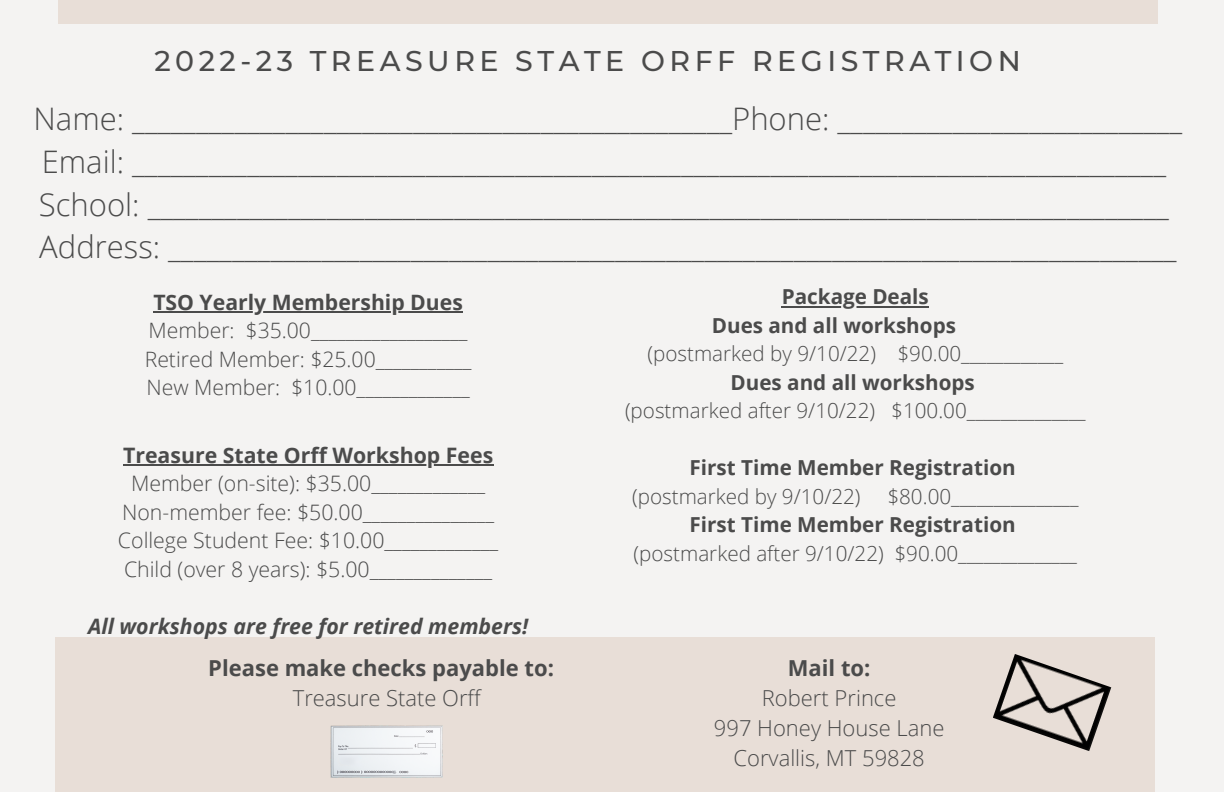
<style>
.page{position:relative;width:1224px;height:792px;background:#f4f3f2}
.page>*{position:absolute;margin:0;border:0;box-sizing:border-box;transform-origin:0 0}
.t1{font:300 31px/42.8px "Open Sans";color:#4b4b4b}
.t2{font:500 28.4px "Montserrat";letter-spacing:.16em;color:#4b4b4b}
.t3{font:300 22px/30px "Open Sans";color:#4b4b4b;text-align:center}
.t4{font:700 22px "Open Sans";color:#4b4b4b}
.t5{font:300 21.2px/28.4px "Open Sans";color:#4b4b4b}
.t6{font:700 21.2px "Open Sans";color:#4b4b4b}
.t7{font:italic 700 21.2px "Open Sans";color:#4b4b4b}
.t8{font:300 20.6px "Open Sans";color:#4b4b4b}
.t9{font:700 20.6px/28.4px "Open Sans";color:#4b4b4b}
</style>
<div class="page">
<div style="left:56px;top:638px;width:1099px;height:154px;background:#e8ded7"></div>
<div style="left:58px;top:0;width:1100px;height:24px;background:#e8ded7"></div>
<img style="left:330px;top:725px;width:113px;height:53px">
<img style="left:993px;top:654px;width:118px;height:97px">
<hr style="left:153px;top:311px;width:310px;height:2px;background:#4b4b4b">
<hr style="left:123px;top:464px;width:370px;height:2px;background:#4b4b4b">
<hr style="left:782px;top:306px;width:147px;height:1px;background:#4b4b4b">
<p class="t2" style="left:154px;top:44px;width:868px">2022-23 TREASURE STATE ORFF REGISTRATION</p>
<p class="t1" style="left:34px;top:97px;width:1150px">Name: _______________________________________________Phone: ___________________________ Email: _________________________________________________________________________________ School: ________________________________________________________________________________ Address: _______________________________________________________________________________</p>
<p class="t6" style="left:153px;top:287px;width:311px">TSO Yearly Membership Dues</p>
<p class="t5" style="left:145px;top:316px;width:328px">Member: $35.00__________________<br>Retired Member: $25.00___________<br>New Member: $10.00_____________</p>
<p class="t6" style="left:123px;top:440px;width:372px">Treasure State Orff Workshop Fees</p>
<p class="t5" style="left:118px;top:469px;width:382px;text-align:center">Member (on-site): $35.00_____________ Non-member fee: $50.00_______________ College Student Fee: $10.00_____________ Child (over 8 years): $5.00______________</p>
<p class="t7" style="left:88px;top:611px;width:442px">All workshops are free for retired members!</p>
<p class="t4" style="left:208px;top:652px;width:347px">Please make checks payable to:</p>
<p class="t3" style="left:293px;top:682px;width:189px">Treasure State Orff</p>
<p class="t9" style="left:712px;top:282px;width:246px;text-indent:70px">Package Deals<br>Dues and all workshops</p>
<p class="t8" style="left:648px;top:339px;width:417px">(postmarked by 9/10/22) $90.00____________</p>
<p class="t9" style="left:731px;top:368px;width:246px">Dues and all workshops</p>
<p class="t8" style="left:625px;top:396px;width:462px">(postmarked after 9/10/22) $100.00______________</p>
<p class="t9" style="left:690px;top:453px;width:328px">First Time Member Registration</p>
<p class="t8" style="left:632px;top:482px;width:230px">(postmarked by 9/10/22)</p>
<p class="t8" style="left:887px;top:482px;width:193px">$80.00_______________</p>
<p class="t9" style="left:690px;top:510px;width:328px">First Time Member Registration</p>
<p class="t8" style="left:634px;top:539px;width:445px">(postmarked after 9/10/22) $90.00______________</p>
<p class="t4" style="left:788px;top:652px;width:84px">Mail to:</p>
<p class="t3" style="left:714px;top:682px;width:232px">Robert Prince<br>997 Honey House Lane<br>Corvallis, MT 59828</p>
</div>
